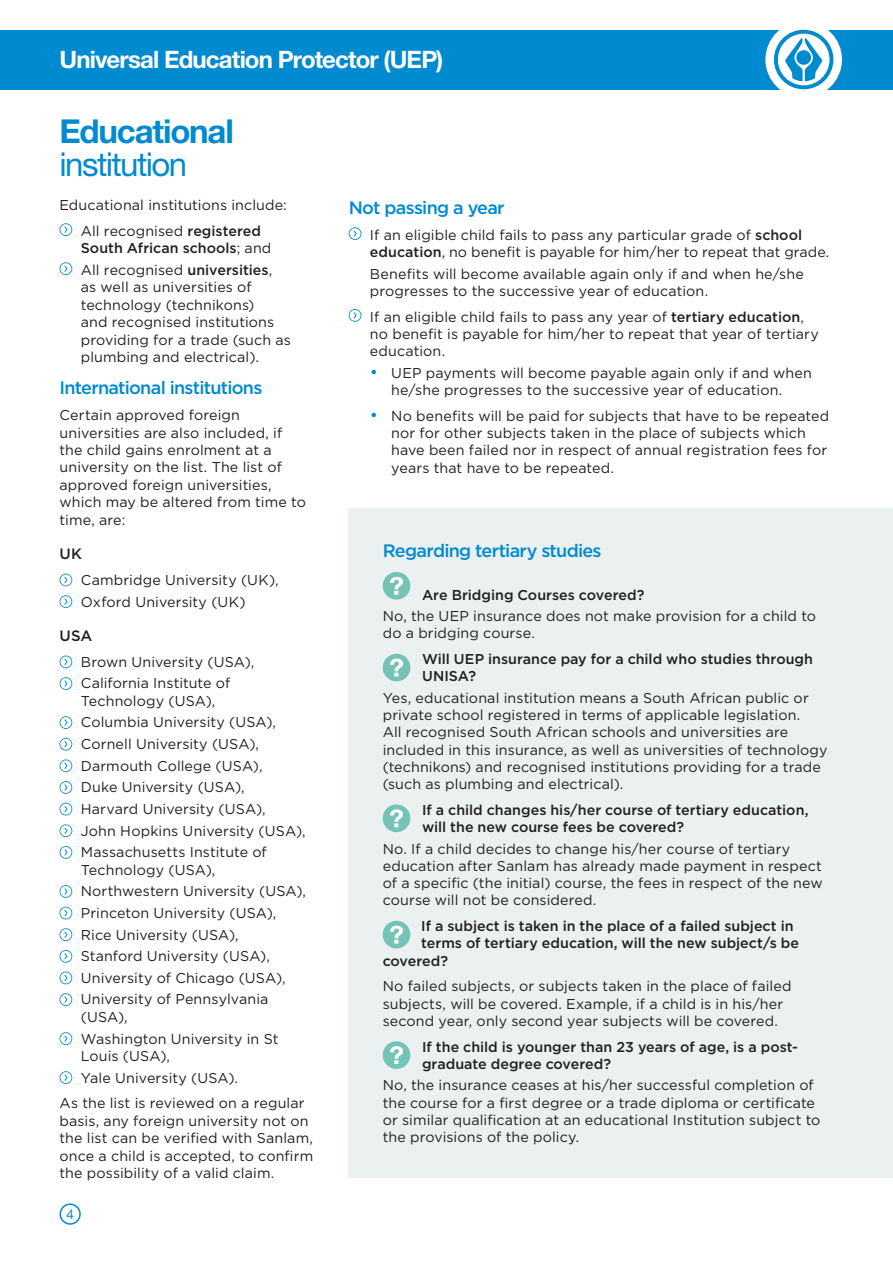
<style>
.page{position:relative;width:893px;height:1263px;background:#fff}
.page>*{position:absolute;margin:0;border:0;box-sizing:border-box;transform-origin:0 0}
.kleiner_helveticakop{font:700 33px/33.2px "Helvetica Neue LT Std";letter-spacing:-.035em;color:#008ad0}
.t1{font:700 24px "Helvetica Neue LT Std";letter-spacing:-.035em;color:#fff}
.bodykop{font:500 18px "Gotham";letter-spacing:-.04em;color:#008ad0}
.body_subkop{font:500 15px "Gotham";color:#231f20}
.BODY{font:14.25px/17.2px "Gotham";letter-spacing:.01em;color:#231f20}
.bullet{font:14.25px/17.4px "Gotham";letter-spacing:.01em;color:#231f20}
.bullet-2{font:500 14.25px/17.2px "Gotham";color:#231f20}
.bulletb{font:14.25px/17.4px "Gotham";letter-spacing:.01em;color:#231f20}
.BODY-2{font:500 14.25px "Gotham";color:#231f20}
.t2{font:13.5px "Helvetica Neue LT Std";color:#008ad0}
.s1{font-weight:400}
.s2{font-weight:500}
.s3{font-size:17.1px;color:#008ad0}
</style>
<div class="page">
<div style="left:0;top:30px;width:893px;height:59px;background:#008ad0"></div>
<div style="left:765px;top:21px;width:77px;height:77px;background:#fff;border-radius:50%"></div>
<svg style="left:774px;top:30px;width:59px;height:59px"></svg>
<div style="left:60px;top:1203px;width:21px;height:22px;border:2px solid #008ad0;border-radius:50%"></div>
<div style="left:349px;top:508px;width:544px;height:670px;background:#ebf0f0"></div>
<svg style="left:60px;top:223px;width:12px;height:13px"></svg>
<svg style="left:60px;top:262px;width:12px;height:13px"></svg>
<svg style="left:60px;top:574px;width:12px;height:12px"></svg>
<svg style="left:60px;top:595px;width:12px;height:13px"></svg>
<svg style="left:60px;top:655px;width:12px;height:13px"></svg>
<svg style="left:60px;top:677px;width:12px;height:13px"></svg>
<svg style="left:60px;top:716px;width:12px;height:13px"></svg>
<svg style="left:60px;top:738px;width:12px;height:12px"></svg>
<svg style="left:60px;top:759px;width:12px;height:13px"></svg>
<svg style="left:60px;top:781px;width:12px;height:13px"></svg>
<svg style="left:60px;top:803px;width:12px;height:12px"></svg>
<svg style="left:60px;top:824px;width:12px;height:13px"></svg>
<svg style="left:60px;top:846px;width:12px;height:13px"></svg>
<svg style="left:60px;top:885px;width:12px;height:13px"></svg>
<svg style="left:60px;top:907px;width:12px;height:12px"></svg>
<svg style="left:60px;top:928px;width:12px;height:13px"></svg>
<svg style="left:60px;top:950px;width:12px;height:13px"></svg>
<svg style="left:60px;top:971px;width:12px;height:13px"></svg>
<svg style="left:60px;top:993px;width:12px;height:13px"></svg>
<svg style="left:60px;top:1032px;width:12px;height:13px"></svg>
<svg style="left:60px;top:1071px;width:12px;height:13px"></svg>
<svg style="left:349px;top:227px;width:12px;height:13px"></svg>
<svg style="left:349px;top:309px;width:12px;height:13px"></svg>
<div style="left:383px;top:572px;width:27px;height:28px;background:#75c3b7;border-radius:50%"></div>
<svg style="left:390px;top:577px;width:13px;height:18px"></svg>
<div style="left:383px;top:654px;width:27px;height:27px;background:#75c3b7;border-radius:50%"></div>
<svg style="left:390px;top:659px;width:13px;height:17px"></svg>
<div style="left:383px;top:804px;width:27px;height:28px;background:#75c3b7;border-radius:50%"></div>
<svg style="left:390px;top:809px;width:13px;height:18px"></svg>
<div style="left:383px;top:921px;width:27px;height:27px;background:#75c3b7;border-radius:50%"></div>
<svg style="left:390px;top:926px;width:13px;height:17px"></svg>
<div style="left:383px;top:1041px;width:27px;height:28px;background:#75c3b7;border-radius:50%"></div>
<svg style="left:390px;top:1046px;width:13px;height:18px"></svg>
<h2 class="t1" style="left:60px;top:45px;width:385px">Universal Education Protector (UEP)</h2>
<p class="kleiner_helveticakop" style="left:60px;top:114px;width:176px">Educational <span class="s1">institution</span></p>
<p class="BODY" style="left:60px;top:196px;width:229px">Educational institutions include:</p>
<p class="bullet-2" style="left:81px;top:222px;width:192px"><span class="s1">All recognised</span> registered<br>South African schools<span class="s1">; and</span></p>
<p class="bulletb" style="left:81px;top:261px;width:212px">All recognised <span class="s2">universities</span>, as well as universities of technology (technikons)<br>and recognised institutions providing for a trade (such as plumbing and electrical).</p>
<p class="bodykop" style="left:60px;top:376px;width:204px">International institutions</p>
<p class="BODY" style="left:60px;top:406px;width:248px">Certain approved foreign universities are also included, if the child gains enrolment at a university on the list. The list of approved foreign universities, which may be altered from time to time, are:</p>
<p class="body_subkop" style="left:60px;top:544px;width:24px">UK</p>
<p class="bullet" style="left:81px;top:571px;width:199px">Cambridge University (UK),</p>
<p class="bulletb" style="left:81px;top:592px;width:166px">Oxford University (UK)</p>
<p class="body_subkop" style="left:60px;top:626px;width:34px">USA</p>
<p class="bullet" style="left:81px;top:653px;width:175px">Brown University (USA),</p>
<p class="bullet" style="left:81px;top:674px;width:151px">California Institute of<br>Technology (USA),</p>
<p class="bullet" style="left:81px;top:713px;width:197px">Columbia University (USA),</p>
<p class="bullet" style="left:81px;top:735px;width:180px">Cornell University (USA),</p>
<p class="bullet" style="left:81px;top:757px;width:183px">Darmouth College (USA),</p>
<p class="bullet" style="left:81px;top:778px;width:165px">Duke University (USA),</p>
<p class="bullet" style="left:81px;top:800px;width:186px">Harvard University (USA),</p>
<p class="bullet" style="left:81px;top:821px;width:226px">John Hopkins University (USA),</p>
<p class="bullet" style="left:81px;top:843px;width:188px">Massachusetts Institute of<br>Technology (USA),</p>
<p class="bullet" style="left:81px;top:882px;width:227px">Northwestern University (USA),</p>
<p class="bullet" style="left:81px;top:904px;width:197px">Princeton University (USA),</p>
<p class="bullet" style="left:81px;top:925px;width:159px">Rice University (USA),</p>
<p class="bullet" style="left:81px;top:947px;width:191px">Stanford University (USA),</p>
<p class="bullet" style="left:81px;top:969px;width:206px">University of Chicago (USA),</p>
<p class="bullet" style="left:81px;top:990px;width:189px">University of Pennsylvania (USA),</p>
<p class="bullet" style="left:81px;top:1029px;width:199px">Washington University in St<br>Louis (USA),</p>
<p class="bulletb" style="left:81px;top:1068px;width:159px">Yale University (USA).</p>
<p class="BODY" style="left:60px;top:1094px;width:255px">As the list is reviewed on a regular basis, any foreign university not on the list can be verified with Sanlam, once a child is accepted, to confirm the possibility of a valid claim.</p>
<p class="t2" style="left:66px;top:1206px;width:9px">4</p>
<p class="bodykop" style="left:349px;top:196px;width:158px">Not passing a year</p>
<p class="bullet" style="left:370px;top:226px;width:461px">If an eligible child fails to pass any particular grade of <span class="s2">school education</span>, no benefit is payable for him/her to repeat that grade.</p>
<p class="BODY" style="left:370px;top:265px;width:435px">Benefits will become available again only if and when he/she progresses to the successive year of education.</p>
<p class="bullet" style="left:370px;top:308px;width:450px">If an eligible child fails to pass any year of <span class="s2">tertiary education</span>, no benefit is payable for him/her to repeat that year of tertiary education.</p>
<p class="BODY" style="left:370px;top:364px;width:444px;text-align:center"><span class="s3">•</span> UEP payments will become payable again only if and when he/she progresses to the successive year of education.</p>
<p class="BODY" style="left:391px;top:407px;width:439px;text-indent:-21px"><span class="s3">•</span> No benefits will be paid for subjects that have to be repeated nor for other subjects taken in the place of subjects which have been failed nor in respect of annual registration fees for years that have to be repeated.</p>
<p class="bodykop" style="left:383px;top:538px;width:220px">Regarding tertiary studies</p>
<p class="bullet-2" style="left:422px;top:586px;width:224px">Are Bridging Courses covered?</p>
<p class="BODY" style="left:383px;top:607px;width:435px">No, the UEP insurance does not make provision for a child to do a bridging course.</p>
<p class="bullet-2" style="left:422px;top:650px;width:392px">Will UEP insurance pay for a child who studies through<br>UNISA?</p>
<p class="BODY" style="left:383px;top:689px;width:446px">Yes, educational institution means a South African public or private school registered in terms of applicable legislation.<br>All recognised South African schools and universities are included in this insurance, as well as universities of technology (technikons) and recognised institutions providing for a trade (such as plumbing and electrical).</p>
<p class="bullet-2" style="left:422px;top:801px;width:388px">If a child changes his/her course of tertiary education, will the new course fees be covered?</p>
<p class="BODY" style="left:383px;top:840px;width:441px">No. If a child decides to change his/her course of tertiary education after Sanlam has already made payment in respect of a specific (the initial) course, the fees in respect of the new course will not be considered.</p>
<p class="BODY-2" style="left:421px;top:917px;width:374px">If a subject is taken in the place of a failed subject in</p>
<p class="BODY-2" style="left:421px;top:934px;width:379px">terms of tertiary education, will the new subject/s be</p>
<p class="BODY-2" style="left:383px;top:951px;width:67px">covered?</p>
<p class="BODY" style="left:383px;top:977px;width:410px">No failed subjects, or subjects taken in the place of failed subjects, will be covered. Example, if a child is in his/her second year, only second year subjects will be covered.</p>
<p class="bullet-2" style="left:422px;top:1038px;width:377px">If the child is younger than 23 years of age, is a post&shy;graduate degree covered?</p>
<p class="BODY" style="left:383px;top:1076px;width:439px">No, the insurance ceases at his/her successful completion of the course for a first degree or a trade diploma or certificate or similar qualification at an educational Institution subject to the provisions of the policy.</p>
</div>
